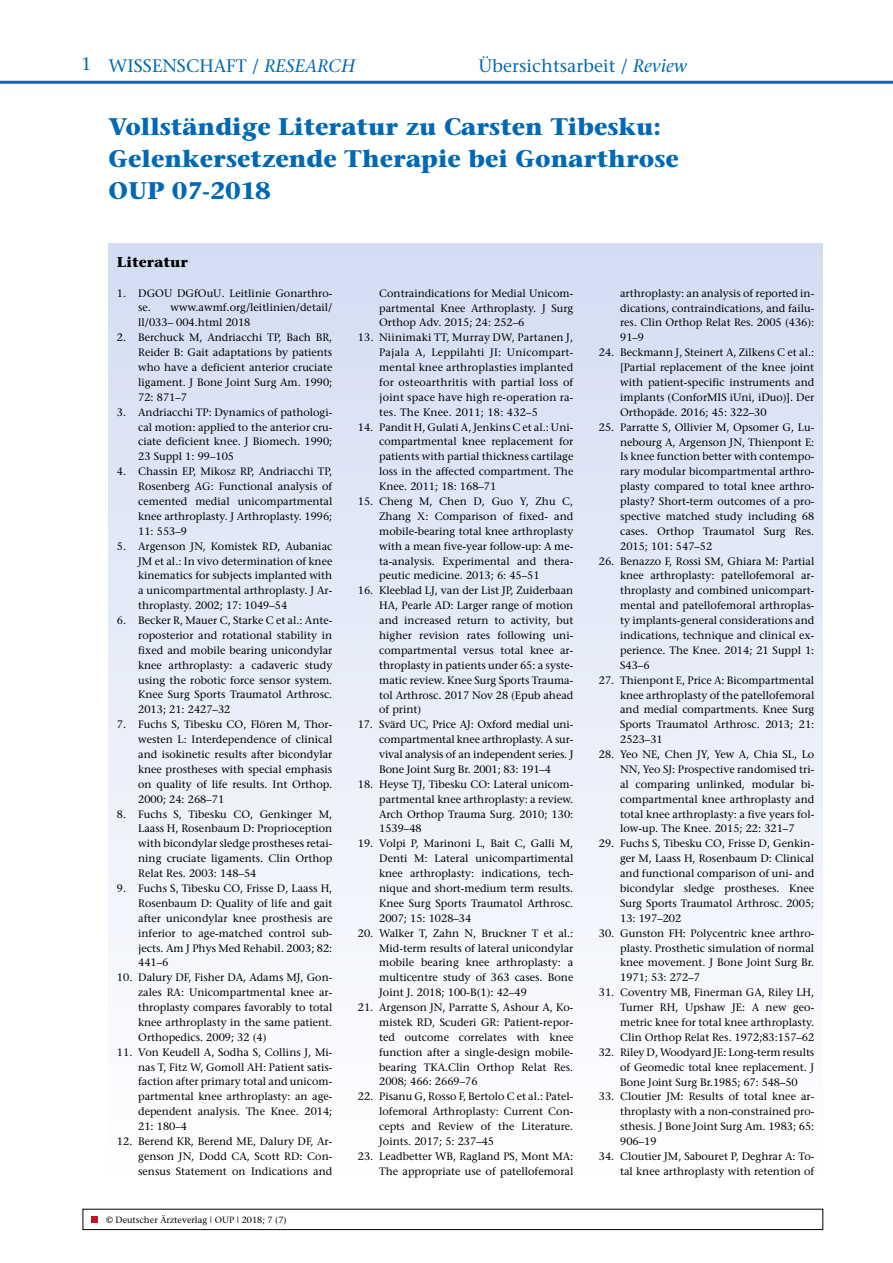
<style>
.page{position:relative;width:893px;height:1263px;background:#fff}
.page>*{position:absolute;margin:0;border:0;box-sizing:border-box;transform-origin:0 0}
.t1{font:700 24px/32px "Stone Serif";color:#0069b4}
.t2{font:18px "Stone Serif";letter-spacing:.005em;color:#0069b4}
.t3{font:700 14.25px "Stone Serif";color:#000}
.t4{font:10.8px/14.9px "Stone Serif";color:#000;text-align:justify}
.t5{font:9px "Stone Serif";color:#000}
.s1{font-style:italic}
.s2{color:#fff}
</style>
<div class="page">
<div style="left:83px;top:1209px;width:740px;height:21px;border:1px solid #000"></div>
<svg style="left:91px;top:1216px;width:6px;height:6px"></svg>
<div style="left:108px;top:243px;width:715px;height:947px;background:linear-gradient(to bottom,#d3ddf2,#fff)"></div>
<hr style="left:0;top:81px;width:893px;height:3px;background:#0069b4">
<p class="t2" style="left:81px;top:53px;width:12px">1</p>
<p class="t2" style="left:108px;top:54px;width:248px">WISSENSCHAFT / <span class="s1">RESEARCH</span></p>
<p class="t2" style="left:478px;top:54px;width:210px">Übersichtsarbeit / <span class="s1">Review</span></p>
<p class="t1" style="left:108px;top:111px;width:572px">Vollständige Literatur zu Carsten Tibesku:<br>Gelenkersetzende Therapie bei Gonarthrose<br>OUP 07-2018</p>
<p class="t3" style="left:117px;top:253px;width:73px">Literatur</p>
<p class="t4" style="left:138px;top:285px;width:196px;text-indent:-21px">1. DGOU DGfOuU. Leitlinie Gonarthro&shy;se. www.awmf.org/leitlinien/detail/ ll/033– 004.html 2018</p>
<p class="t4" style="left:138px;top:330px;width:196px;text-indent:-21px">2. Berchuck M, Andriacchi TP, Bach BR, Reider B: Gait adaptations by patients who have a deficient anterior cruciate ligament. J Bone Joint Surg Am. 1990; 72: 871–7</p>
<p class="t4" style="left:138px;top:404px;width:196px;text-indent:-21px">3. Andriacchi TP: Dynamics of pathologi&shy;cal motion: applied to the anterior cru&shy;ciate deficient knee. J Biomech. 1990; 23 Suppl 1: 99–105</p>
<p class="t4" style="left:138px;top:464px;width:196px;text-indent:-21px">4. Chassin EP, Mikosz RP, Andriacchi TP, Rosenberg AG: Functional analysis of cemented medial unicompartmental knee arthroplasty. J Arthroplasty. 1996; 11: 553–9</p>
<p class="t4" style="left:138px;top:538px;width:196px;text-indent:-21px">5. Argenson JN, Komistek RD, Aubaniac JM et al.: In vivo determination of knee kinematics for subjects implanted with a unicompartmental arthroplasty. J Ar&shy;throplasty. 2002; 17: 1049–54</p>
<p class="t4" style="left:138px;top:613px;width:196px;text-indent:-21px">6. Becker R, Mauer C, Starke C et al.: Ante&shy;roposterior and rotational stability in fixed and mobile bearing unicondylar knee arthroplasty: a cadaveric study using the robotic force sensor system.<br>Knee Surg Sports Traumatol Arthrosc.<br>2013; 21: 2427–32</p>
<p class="t4" style="left:138px;top:717px;width:196px;text-indent:-21px">7. Fuchs S, Tibesku CO, Flören M, Thor&shy;westen L: Interdependence of clinical and isokinetic results after bicondylar knee prostheses with special emphasis on quality of life results. Int Orthop.<br>2000; 24: 268–71</p>
<p class="t4" style="left:138px;top:806px;width:196px;text-indent:-21px">8. Fuchs S, Tibesku CO, Genkinger M, Laass H, Rosenbaum D: Proprioception with bicondylar sledge prostheses retai&shy;ning cruciate ligaments. Clin Orthop Relat Res. 2003: 148–54</p>
<p class="t4" style="left:138px;top:881px;width:196px;text-indent:-21px">9. Fuchs S, Tibesku CO, Frisse D, Laass H, Rosenbaum D: Quality of life and gait after unicondylar knee prosthesis are inferior to age-matched control sub&shy;jects. Am J Phys Med Rehabil. 2003; 82:<br>441–6</p>
<p class="t4" style="left:138px;top:970px;width:196px;text-indent:-21px">10. Dalury DF, Fisher DA, Adams MJ, Gon&shy;zales RA: Unicompartmental knee ar&shy;throplasty compares favorably to total knee arthroplasty in the same patient.<br>Orthopedics. 2009; 32 (4)</p>
<p class="t4" style="left:138px;top:1044px;width:196px;text-indent:-21px">11. Von Keudell A, Sodha S, Collins J, Mi&shy;nas T, Fitz W, Gomoll AH: Patient satis&shy;faction after primary total and unicom&shy;partmental knee arthroplasty: an age&shy;dependent analysis. The Knee. 2014; 21: 180–4</p>
<p class="t4" style="left:138px;top:1134px;width:196px;text-indent:-21px">12. Berend KR, Berend ME, Dalury DF, Ar&shy;genson JN, Dodd CA, Scott RD: Con&shy;sensus Statement on Indications and</p>
<p class="t4" style="left:379px;top:285px;width:196px">Contraindications for Medial Unicom&shy;partmental Knee Arthroplasty. J Surg Orthop Adv. 2015; 24: 252–6</p>
<p class="t4" style="left:379px;top:330px;width:196px;text-indent:-21px">13. Niinimaki TT, Murray DW, Partanen J, Pajala A, Leppilahti JI: Unicompart&shy;mental knee arthroplasties implanted for osteoarthritis with partial loss of joint space have high re-operation ra&shy;tes. The Knee. 2011; 18: 432–5</p>
<p class="t4" style="left:379px;top:419px;width:196px;text-indent:-21px">14. Pandit H, Gulati A, Jenkins C et al.: Uni&shy;compartmental knee replacement for patients with partial thickness cartilage loss in the affected compartment. The Knee. 2011; 18: 168–71</p>
<p class="t4" style="left:379px;top:494px;width:196px;text-indent:-21px">15. Cheng M, Chen D, Guo Y, Zhu C, Zhang X: Comparison of fixed- and mobile-bearing total knee arthroplasty with a mean five-year follow-up: A me&shy;ta-analysis. Experimental and thera&shy;peutic medicine. 2013; 6: 45–51</p>
<p class="t4" style="left:379px;top:583px;width:196px;text-indent:-21px">16. Kleeblad LJ, van der List JP, Zuiderbaan HA, Pearle AD: Larger range of motion and increased return to activity, but higher revision rates following uni&shy;compartmental versus total knee ar&shy;throplasty in patients under 65: a syste&shy;matic review. Knee Surg Sports Trauma&shy;tol Arthrosc. 2017 Nov 28 (Epub ahead of print)</p>
<p class="t4" style="left:379px;top:717px;width:196px;text-indent:-21px">17. Svärd UC, Price AJ: Oxford medial uni&shy;compartmental knee arthroplasty. A sur&shy;vival analysis of an independent series. J Bone Joint Surg Br. 2001; 83: 191–4</p>
<p class="t4" style="left:379px;top:776px;width:196px;text-indent:-21px">18. Heyse TJ, Tibesku CO: Lateral unicom&shy;partmental knee arthroplasty: a review.<br>Arch Orthop Trauma Surg. 2010; 130:<br>1539–48</p>
<p class="t4" style="left:379px;top:836px;width:196px;text-indent:-21px">19. Volpi P, Marinoni L, Bait C, Galli M, Denti M: Lateral unicompartimental knee arthroplasty: indications, tech&shy;nique and short-medium term results.<br>Knee Surg Sports Traumatol Arthrosc.<br>2007; 15: 1028–34</p>
<p class="t4" style="left:379px;top:925px;width:196px;text-indent:-21px">20. Walker T, Zahn N, Bruckner T et al.:<br>Mid-term results of lateral unicondylar mobile bearing knee arthroplasty: a multicentre study of 363 cases. Bone Joint J. 2018; 100-B(1): 42–49</p>
<p class="t4" style="left:379px;top:1000px;width:196px;text-indent:-21px">21. Argenson JN, Parratte S, Ashour A, Ko&shy;mistek RD, Scuderi GR: Patient-repor&shy;ted outcome correlates with knee function after a single-design mobile&shy;bearing TKA.Clin Orthop Relat Res.<br>2008; 466: 2669–76</p>
<p class="t4" style="left:379px;top:1089px;width:196px;text-indent:-21px">22. Pisanu G, Rosso F, Bertolo C et al.: Patel&shy;lofemoral Arthroplasty: Current Con&shy;cepts and Review of the Literature.<br>Joints. 2017; 5: 237–45</p>
<p class="t4" style="left:358px;top:1149px;width:217px;text-align:right">23. Leadbetter WB, Ragland PS, Mont MA:<br>The appropriate use of patellofemoral</p>
<p class="t4" style="left:620px;top:285px;width:196px">arthroplasty: an analysis of reported in&shy;dications, contraindications, and failu&shy;res. Clin Orthop Relat Res. 2005 (436):<br>91–9</p>
<p class="t4" style="left:620px;top:345px;width:196px;text-indent:-21px">24. Beckmann J, Steinert A, Zilkens C et al.: [Partial replacement of the knee joint with patient-specific instruments and implants (ConforMIS iUni, iDuo)]. Der Orthopäde. 2016; 45: 322–30</p>
<p class="t4" style="left:620px;top:419px;width:196px;text-indent:-21px">25. Parratte S, Ollivier M, Opsomer G, Lu&shy;nebourg A, Argenson JN, Thienpont E:<br>Is knee function better with contempo&shy;rary modular bicompartmental arthro&shy;plasty compared to total knee arthro&shy;plasty? Short-term outcomes of a pro&shy;spective matched study including 68 cases. Orthop Traumatol Surg Res.<br>2015; 101: 547–52</p>
<p class="t4" style="left:620px;top:553px;width:196px;text-indent:-21px">26. Benazzo F, Rossi SM, Ghiara M: Partial knee arthroplasty: patellofemoral ar&shy;throplasty and combined unicompart&shy;mental and patellofemoral arthroplas&shy;ty implants-general considerations and indications, technique and clinical ex&shy;perience. The Knee. 2014; 21 Suppl 1:<br>S43–6</p>
<p class="t4" style="left:620px;top:672px;width:196px;text-indent:-21px">27. Thienpont E, Price A: Bicompartmental knee arthroplasty of the patellofemoral and medial compartments. Knee Surg Sports Traumatol Arthrosc. 2013; 21:<br>2523–31</p>
<p class="t4" style="left:620px;top:747px;width:196px;text-indent:-21px">28. Yeo NE, Chen JY, Yew A, Chia SL, Lo NN, Yeo SJ: Prospective randomised tri&shy;al comparing unlinked, modular bi&shy;compartmental knee arthroplasty and total knee arthroplasty: a five years fol&shy;low-up. The Knee. 2015; 22: 321–7</p>
<p class="t4" style="left:620px;top:836px;width:196px;text-indent:-21px">29. Fuchs S, Tibesku CO, Frisse D, Genkin&shy;ger M, Laass H, Rosenbaum D: Clinical and functional comparison of uni- and bicondylar sledge prostheses. Knee Surg Sports Traumatol Arthrosc. 2005; 13: 197–202</p>
<p class="t4" style="left:620px;top:925px;width:196px;text-indent:-21px">30. Gunston FH: Polycentric knee arthro&shy;plasty. Prosthetic simulation of normal knee movement. J Bone Joint Surg Br.<br>1971; 53: 272–7</p>
<p class="t4" style="left:620px;top:985px;width:196px;text-indent:-21px">31. Coventry MB, Finerman GA, Riley LH, Turner RH, Upshaw JE: A new geo&shy;metric knee for total knee arthroplasty.<br>Clin Orthop Relat Res. 1972;83:157–62</p>
<p class="t4" style="left:620px;top:1044px;width:196px;text-indent:-21px">32. Riley D, Woodyard JE: Long-term results of Geomedic total knee replacement. J Bone Joint Surg Br.1985; 67: 548–50</p>
<p class="t4" style="left:620px;top:1089px;width:196px;text-indent:-21px">33. Cloutier JM: Results of total knee ar&shy;throplasty with a non-constrained pro&shy;sthesis. J Bone Joint Surg Am. 1983; 65:<br>906–19</p>
<p class="t4" style="left:599px;top:1149px;width:217px;text-align:right">34. Cloutier JM, Sabouret P, Deghrar A: To&shy;tal knee arthroplasty with retention of</p>
<p class="t5" style="left:91px;top:1214px;width:197px"><span class="s2">■</span> © Deutscher Ärzteverlag | OUP | 2018; 7 (7)</p>
</div>
